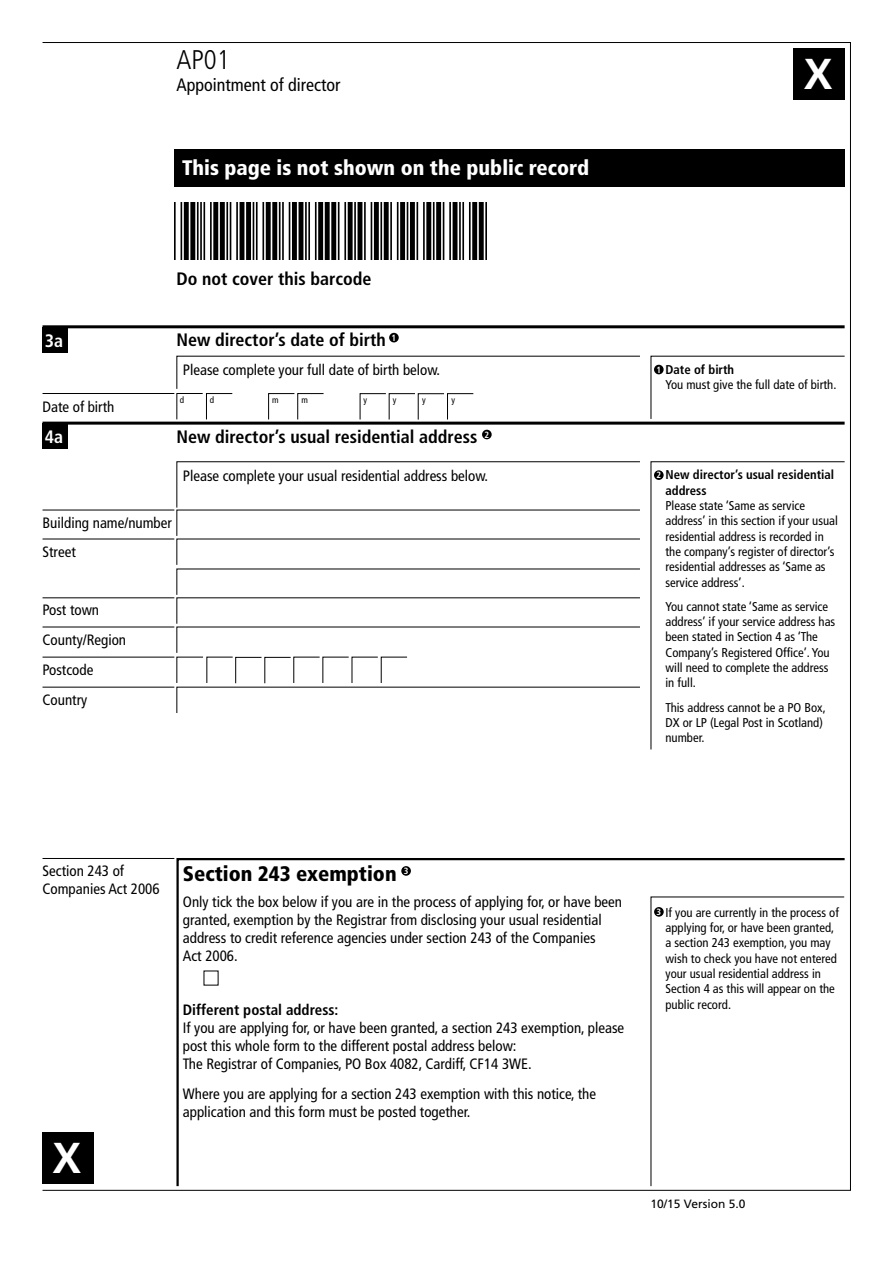
<style>
.page{position:relative;width:893px;height:1263px;background:#fff}
.page>*{position:absolute;margin:0;border:0;box-sizing:border-box;transform-origin:0 0}
.t1{font:700 43.2px "Frutiger";color:#fff}
.t2{font:300 condensed 27px "Frutiger";color:#000}
.t3{font:900 condensed 21px "Frutiger";color:#fff}
.t4{font:900 condensed 21px "Frutiger";color:#000}
.t5{font:700 condensed 18px "Frutiger";color:#000}
.t6{font:condensed 18px "Frutiger";color:#000}
.t7{font:700 condensed 18px "Frutiger";color:#fff}
.t8{font:condensed 15px/18px "Frutiger";color:#000}
.t9{font:700 condensed 15px "Frutiger";color:#000}
.t10{font:condensed 12.75px/15.3px "Frutiger";color:#000}
.t11{font:700 condensed 12.75px/15.3px "Frutiger";color:#000}
.t12{font:12px "Frutiger";color:#000}
.t13{font:condensed 9px "Frutiger";color:#000}
.t14{font:700 condensed 9px "Frutiger";color:#fff}
</style>
<div class="page">
<div style="left:174px;top:149px;width:671px;height:38px;background:#000"></div>
<div style="left:43px;top:423px;width:25px;height:26px;background:#000"></div>
<svg style="left:42px;top:421px;width:23px;height:25px"></svg>
<div style="left:43px;top:327px;width:25px;height:26px;background:#000"></div>
<svg style="left:42px;top:331px;width:1px;height:19px"></svg>
<hr style="left:43px;top:422px;width:802px;height:3px;background:#000">
<hr style="left:43px;top:325px;width:802px;height:3px;background:#000">
<svg style="left:650px;top:461px;width:195px;height:289px"></svg>
<svg style="left:650px;top:355px;width:195px;height:64px"></svg>
<div style="left:654px;top:470px;width:10px;height:10px;background:#000;border-radius:50%"></div>
<div style="left:654px;top:365px;width:10px;height:9px;background:#000;border-radius:50%"></div>
<div style="left:482px;top:430px;width:10px;height:9px;background:#000;border-radius:50%"></div>
<div style="left:389px;top:333px;width:10px;height:9px;background:#000;border-radius:50%"></div>
<svg style="left:176px;top:858px;width:669px;height:329px"></svg>
<svg style="left:650px;top:896px;width:195px;height:291px"></svg>
<div style="left:654px;top:907px;width:10px;height:10px;background:#000;border-radius:50%"></div>
<img style="left:174px;top:202px;width:313px;height:57px">
<hr style="left:43px;top:858px;width:131px;height:1px;background:#000">
<div style="left:794px;top:49px;width:51px;height:51px;background:#000"></div>
<div style="left:43px;top:1132px;width:51px;height:51px;background:#000"></div>
<div style="left:401px;top:866px;width:10px;height:10px;background:#000;border-radius:50%"></div>
<hr style="left:43px;top:510px;width:131px;height:1px;background:#000">
<hr style="left:43px;top:539px;width:131px;height:1px;background:#000">
<hr style="left:43px;top:597px;width:131px;height:1px;background:#000">
<hr style="left:43px;top:627px;width:131px;height:1px;background:#000">
<hr style="left:43px;top:687px;width:131px;height:1px;background:#000">
<hr style="left:43px;top:657px;width:131px;height:1px;background:#000">
<svg style="left:176px;top:461px;width:464px;height:252px"></svg>
<hr style="left:43px;top:393px;width:131px;height:1px;background:#000">
<svg style="left:176px;top:355px;width:464px;height:65px"></svg>
<h2 class="t2" style="left:176px;top:44px;width:55px">AP01</h2>
<p class="t6" style="left:176px;top:74px;width:165px">Appointment of director</p>
<p class="t3" style="left:182px;top:155px;width:409px">This page is not shown on the public record</p>
<p class="t5" style="left:176px;top:268px;width:196px">Do not cover this barcode</p>
<p class="t7" style="left:45px;top:330px;width:20px">3a</p>
<p class="t5" style="left:176px;top:329px;width:211px">New director’s date of birth</p>
<p class="t14" style="left:391px;top:332px;width:6px">1</p>
<p class="t8" style="left:183px;top:361px;width:259px">Please complete your full date of birth below.</p>
<p class="t8" style="left:43px;top:398px;width:73px">Date of birth</p>
<p class="t13" style="left:180px;top:394px;width:6px">d</p>
<p class="t13" style="left:210px;top:394px;width:6px">d</p>
<p class="t13" style="left:272px;top:394px;width:8px">m</p>
<p class="t13" style="left:302px;top:394px;width:8px">m</p>
<p class="t13" style="left:364px;top:394px;width:5px">y</p>
<p class="t13" style="left:393px;top:394px;width:5px">y</p>
<p class="t13" style="left:422px;top:394px;width:5px">y</p>
<p class="t13" style="left:451px;top:394px;width:5px">y</p>
<p class="t7" style="left:45px;top:426px;width:20px">4a</p>
<p class="t5" style="left:176px;top:426px;width:302px">New director’s usual residential address</p>
<p class="t14" style="left:484px;top:429px;width:6px">2</p>
<p class="t8" style="left:183px;top:467px;width:307px">Please complete your usual residential address below.</p>
<p class="t8" style="left:43px;top:514px;width:131px">Building name/number</p>
<p class="t8" style="left:43px;top:542px;width:35px">Street</p>
<p class="t8" style="left:43px;top:601px;width:58px">Post town</p>
<p class="t8" style="left:43px;top:630px;width:85px">County/Region</p>
<p class="t8" style="left:43px;top:661px;width:52px">Postcode</p>
<p class="t8" style="left:43px;top:691px;width:46px">Country</p>
<h1 class="t1" style="left:804px;top:49px;width:30px">X</h1>
<p class="t11" style="left:665px;top:362px;width:70px">Date of birth</p>
<p class="t10" style="left:665px;top:377px;width:172px">You must give the full date of birth.</p>
<p class="t14" style="left:656px;top:364px;width:6px">1</p>
<p class="t11" style="left:665px;top:467px;width:170px">New director’s usual residential address</p>
<p class="t10" style="left:665px;top:498px;width:174px">Please state ‘Same as service address’ in this section if your usual residential address is recorded in the company’s register of director’s residential addresses as ‘Same as service address’.</p>
<p class="t10" style="left:665px;top:599px;width:171px">You cannot state ‘Same as service address’ if your service address has been stated in Section 4 as ‘The<br>Company’s Registered Office’. You will need to complete the address in full.</p>
<p class="t10" style="left:665px;top:700px;width:162px">This address cannot be a PO Box,<br>DX or LP (Legal Post in Scotland) number.</p>
<p class="t14" style="left:656px;top:470px;width:6px">2</p>
<p class="t8" style="left:43px;top:862px;width:119px">Section 243 of<br>Companies Act 2006</p>
<h1 class="t1" style="left:53px;top:1132px;width:30px">X</h1>
<p class="t4" style="left:183px;top:861px;width:215px">Section 243 exemption</p>
<p class="t14" style="left:404px;top:866px;width:6px">3</p>
<p class="t8" style="left:183px;top:893px;width:441px">Only tick the box below if you are in the process of applying for, or have been granted, exemption by the Registrar from disclosing your usual residential address to credit reference agencies under section 243 of the Companies<br>Act 2006.</p>
<p class="t9" style="left:183px;top:1001px;width:157px">Different postal address:</p>
<p class="t8" style="left:183px;top:1019px;width:443px">If you are applying for, or have been granted, a section 243 exemption, please post this whole form to the different postal address below:</p>
<p class="t8" style="left:183px;top:1055px;width:350px">The Registrar of Companies, PO Box 4082, Cardiff, CF14 3WE.</p>
<p class="t8" style="left:183px;top:1085px;width:415px">Where you are applying for a section 243 exemption with this notice, the application and this form must be posted together.</p>
<p class="t10" style="left:665px;top:905px;width:175px">If you are currently in the process of applying for, or have been granted, a section 243 exemption, you may wish to check you have not entered your usual residential address in<br>Section 4 as this will appear on the public record.</p>
<p class="t14" style="left:656px;top:907px;width:6px">3</p>
<p class="t12" style="left:651px;top:1197px;width:96px">10/15 Version 5.0</p>
</div>
